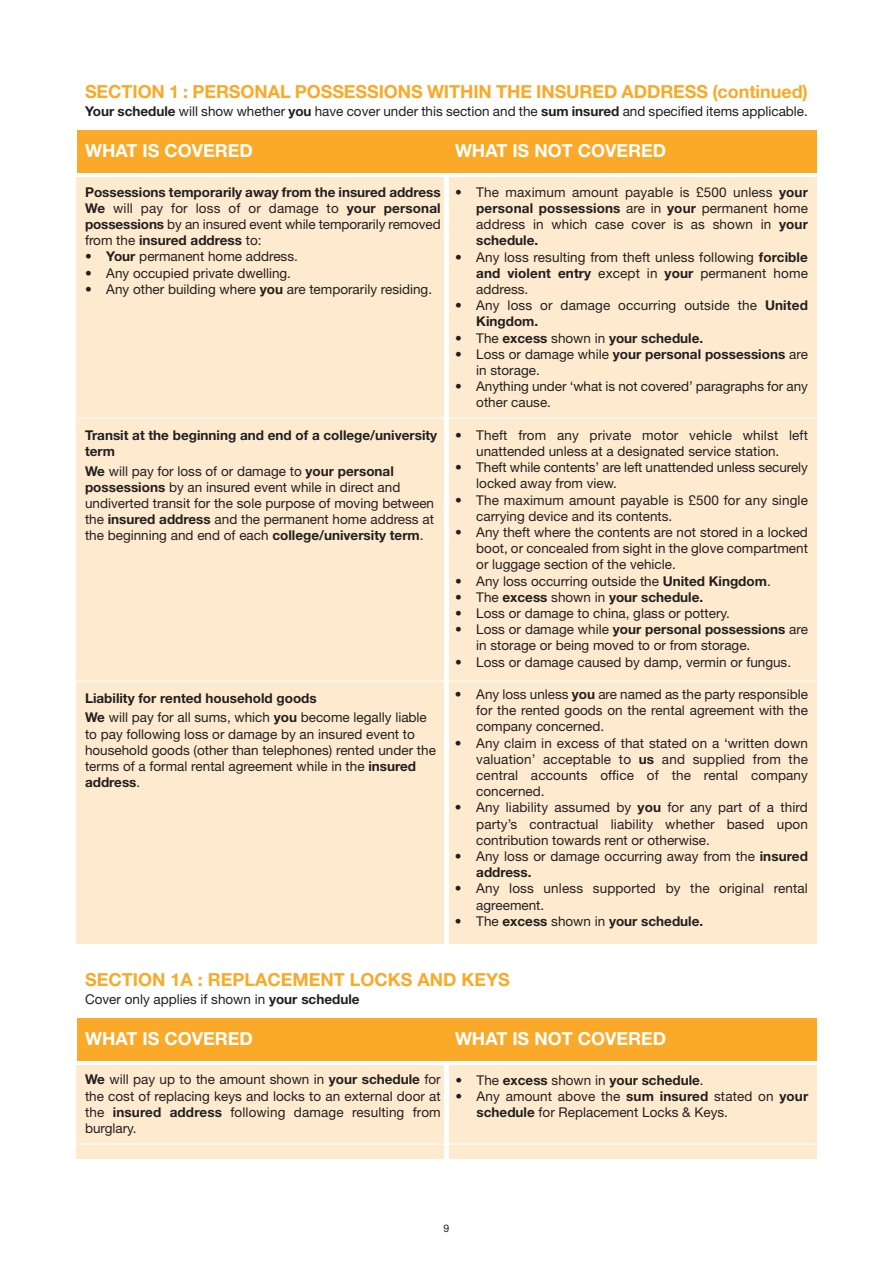
<style>
.page{position:relative;width:893px;height:1263px;background:#fff}
.page>*{position:absolute;margin:0;border:0;box-sizing:border-box;transform-origin:0 0}
.t1{font:700 18px "Helvetica Neue LT Std";letter-spacing:-.005em;color:#faa928}
.t2{font:700 18px "Helvetica Neue LT Std";color:#fff}
.t3{font:13.5px/16.2px "Helvetica Neue LT Std";color:#231f20}
.t4{font:700 13.5px/16.2px "Helvetica Neue LT Std";color:#231f20;text-align:justify}
.t5{font:10.5px "Helvetica Neue LT Std";color:#231f20}
.s1{font-weight:700}
.s2{font-weight:400}
</style>
<div class="page">
<div style="left:77px;top:177px;width:367px;height:766px;background:#feebcf"></div>
<div style="left:449px;top:177px;width:367px;height:766px;background:#feebcf"></div>
<hr style="left:77px;top:418px;width:738px;height:1px;background:#fff">
<hr style="left:77px;top:681px;width:738px;height:1px;background:#fff">
<div style="left:77px;top:131px;width:739px;height:42px;background:#faa928"></div>
<div style="left:77px;top:1065px;width:367px;height:94px;background:#feebcf"></div>
<div style="left:449px;top:1065px;width:367px;height:94px;background:#feebcf"></div>
<hr style="left:77px;top:1144px;width:738px;height:1px;background:#fff">
<div style="left:77px;top:1018px;width:739px;height:43px;background:#faa928"></div>
<h1 class="t1" style="left:85px;top:85px;width:724px">SECTION 1 : PERSONAL POSSESSIONS WITHIN THE INSURED ADDRESS (continued)</h1>
<p class="t3" style="left:85px;top:105px;width:724px"><span class="s1">Your schedule</span> will show whether <span class="s1">you</span> have cover under this section and the <span class="s1">sum insured</span> and specified items applicable.</p>
<h1 class="t2" style="left:85px;top:144px;width:169px">WHAT IS COVERED</h1>
<h1 class="t2" style="left:455px;top:144px;width:213px">WHAT IS NOT COVERED</h1>
<p class="t4" style="left:85px;top:185px;width:357px">Possessions temporarily away from the insured address We <span class="s2">will pay for loss of or damage to</span> your personal possessions <span class="s2">by an insured event while temporarily removed from the</span> insured address <span class="s2">to:</span></p>
<p class="t3" style="left:85px;top:250px;width:214px">• <span class="s1">Your</span> permanent home address.</p>
<p class="t3" style="left:85px;top:266px;width:208px">• Any occupied private dwelling.</p>
<p class="t3" style="left:85px;top:282px;width:349px">• Any other building where <span class="s1">you</span> are temporarily residing.</p>
<p class="t4" style="left:85px;top:428px;width:354px">Transit at the beginning and end of a college/university term</p>
<p class="t3" style="left:85px;top:464px;width:351px"><span class="s1">We</span> will pay for loss of or damage to <span class="s1">your personal possessions</span> by an insured event while in direct and undiverted transit for the sole purpose of moving between the <span class="s1">insured address</span> and the permanent home address at the beginning and end of each <span class="s1">college/university term</span>.</p>
<p class="t3" style="left:85px;top:689px;width:343px;line-height:19.8px"><span class="s1">Liability for rented household goods<br>We</span> will pay for all sums, which <span class="s1">you</span> become legally liable</p>
<p class="t3" style="left:85px;top:727px;width:352px">to pay following loss or damage by an insured event to household goods (other than telephones) rented under the terms of a formal rental agreement while in the <span class="s1">insured address</span>.</p>
<p class="t3" style="left:476px;top:185px;width:333px;text-align:justify;text-indent:-21px">• The maximum amount payable is £500 unless <span class="s1">your personal possessions</span> are in <span class="s1">your</span> permanent home address in which case cover is as shown in <span class="s1">your schedule.</span></p>
<p class="t3" style="left:476px;top:250px;width:333px;text-align:justify;text-indent:-21px">• Any loss resulting from theft unless following <span class="s1">forcible and violent entry</span> except in <span class="s1">your</span> permanent home address.</p>
<p class="t3" style="left:476px;top:299px;width:333px;text-indent:-21px">• Any loss or damage occurring outside the <span class="s1">United<br>Kingdom.</span></p>
<p class="t4" style="left:455px;top:331px;width:250px"><span class="s2">• The</span> excess <span class="s2">shown in</span> your schedule.</p>
<p class="t3" style="left:476px;top:347px;width:333px;text-indent:-21px">• Loss or damage while <span class="s1">your personal possessions</span> are in storage.</p>
<p class="t3" style="left:476px;top:380px;width:333px;text-indent:-21px">• Anything under ‘what is not covered’ paragraphs for any other cause.</p>
<p class="t3" style="left:455px;top:428px;width:354px;text-align:center">• Theft from any private motor vehicle whilst left unattended unless at a designated service station.</p>
<p class="t3" style="left:476px;top:461px;width:333px;text-indent:-21px">• Theft while contents’ are left unattended unless securely locked away from view.</p>
<p class="t3" style="left:476px;top:493px;width:333px;text-indent:-21px">• The maximum amount payable is £500 for any single carrying device and its contents.</p>
<p class="t3" style="left:476px;top:525px;width:333px;text-align:justify;text-indent:-21px">• Any theft where the contents are not stored in a locked boot, or concealed from sight in the glove compartment or luggage section of the vehicle.</p>
<p class="t3" style="left:455px;top:574px;width:317px">• Any loss occurring outside the <span class="s1">United Kingdom</span>.</p>
<p class="t4" style="left:455px;top:590px;width:250px"><span class="s2">• The</span> excess <span class="s2">shown in</span> your schedule.</p>
<p class="t3" style="left:455px;top:606px;width:277px">• Loss or damage to china, glass or pottery.</p>
<p class="t3" style="left:476px;top:623px;width:333px;text-indent:-21px">• Loss or damage while <span class="s1">your personal possessions</span> are in storage or being moved to or from storage.</p>
<p class="t3" style="left:455px;top:655px;width:338px">• Loss or damage caused by damp, vermin or fungus.</p>
<p class="t3" style="left:476px;top:687px;width:333px;text-align:justify;text-indent:-21px">• Any loss unless <span class="s1">you</span> are named as the party responsible for the rented goods on the rental agreement with the company concerned.</p>
<p class="t3" style="left:476px;top:736px;width:333px;text-align:justify;text-indent:-21px">• Any claim in excess of that stated on a ‘written down valuation’ acceptable to <span class="s1">us</span> and supplied from the central accounts office of the rental company concerned.</p>
<p class="t3" style="left:476px;top:801px;width:333px;text-align:justify;text-indent:-21px">• Any liability assumed by <span class="s1">you</span> for any part of a third party’s contractual liability whether based upon contribution towards rent or otherwise.</p>
<p class="t3" style="left:476px;top:849px;width:333px;text-indent:-21px">• Any loss or damage occurring away from the <span class="s1">insured address.</span></p>
<p class="t3" style="left:476px;top:882px;width:333px;text-indent:-21px">• Any loss unless supported by the original rental agreement.</p>
<p class="t4" style="left:455px;top:914px;width:250px"><span class="s2">• The</span> excess <span class="s2">shown in</span> your schedule.</p>
<h1 class="t1" style="left:85px;top:973px;width:426px">SECTION 1A : REPLACEMENT LOCKS AND KEYS</h1>
<p class="t3" style="left:85px;top:992px;width:276px">Cover only applies if shown in <span class="s1">your schedule</span></p>
<h1 class="t2" style="left:85px;top:1032px;width:169px">WHAT IS COVERED</h1>
<h1 class="t2" style="left:455px;top:1032px;width:213px">WHAT IS NOT COVERED</h1>
<p class="t3" style="left:85px;top:1073px;width:357px;text-align:justify"><span class="s1">We</span> will pay up to the amount shown in <span class="s1">your schedule</span> for the cost of replacing keys and locks to an external door at the <span class="s1">insured address</span> following damage resulting from burglary.</p>
<p class="t4" style="left:455px;top:1073px;width:250px"><span class="s2">• The</span> excess <span class="s2">shown in</span> your schedule<span class="s2">.</span></p>
<p class="t3" style="left:477px;top:1089px;width:333px;text-indent:-21px">• Any amount above the <span class="s1">sum insured</span> stated on <span class="s1">your schedule</span> for Replacement Locks &amp; Keys.</p>
<p class="t5" style="left:444px;top:1225px;width:7px">9</p>
</div>
